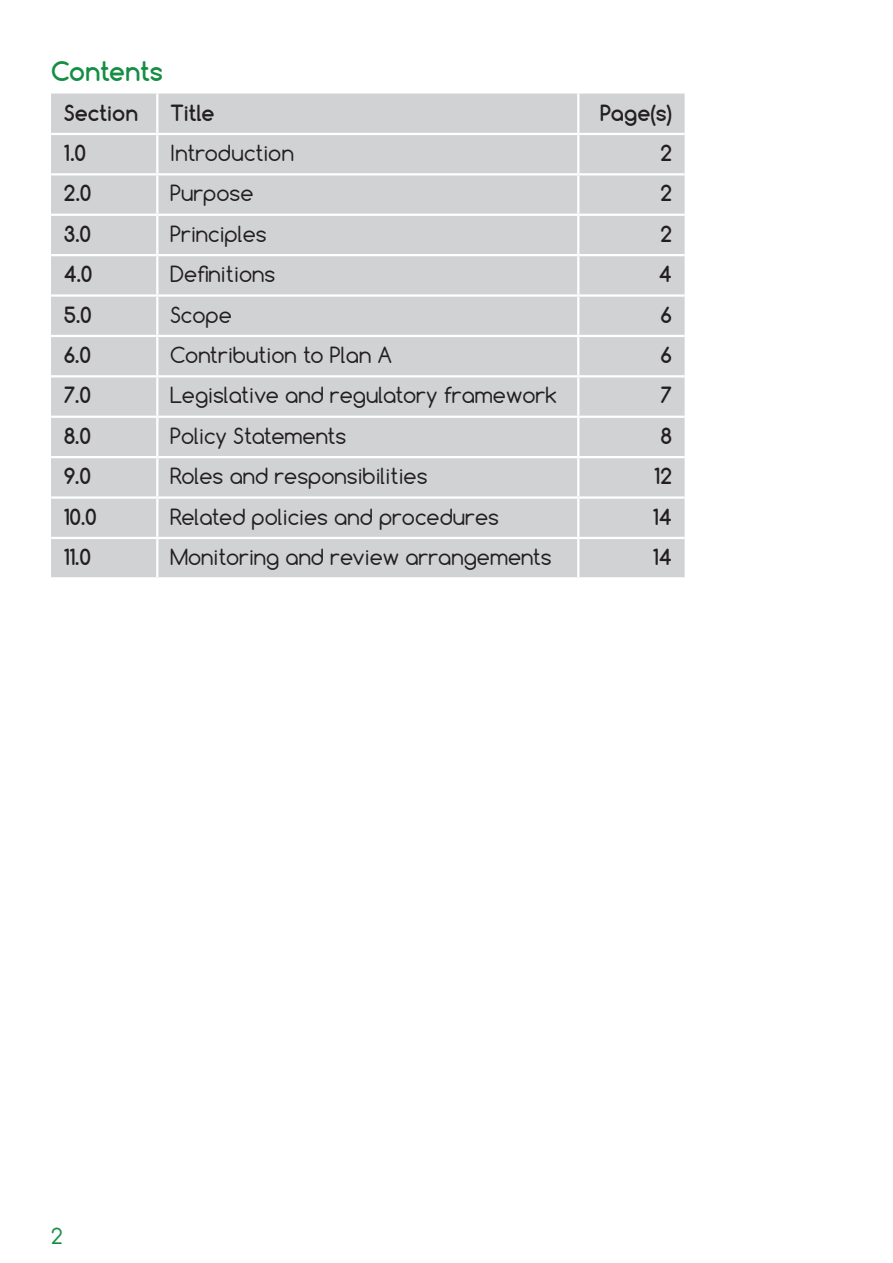
<style>
.page{position:relative;width:893px;height:1263px;background:#fff}
.page>*{position:absolute;margin:0;border:0;box-sizing:border-box;transform-origin:0 0}
.t1{font:700 25.5px "Comfortaa";letter-spacing:-.01em;color:#158e44}
.t2{font:21px "Comfortaa";color:#231f20}
.t3{font:700 21px "Comfortaa";color:#231f20}
.t4{font:21px "Comfortaa";color:#158e44}
</style>
<div class="page">
<div style="left:51px;top:94px;width:634px;height:483px;background:#d1d2d4"></div>
<hr style="left:156px;top:94px;width:2px;height:39px;background:#fff">
<hr style="left:577px;top:94px;width:2px;height:39px;background:#fff">
<hr style="left:51px;top:133px;width:106px;height:2px;background:#fff">
<hr style="left:157px;top:133px;width:421px;height:2px;background:#fff">
<hr style="left:156px;top:135px;width:2px;height:38px;background:#fff">
<hr style="left:578px;top:133px;width:107px;height:2px;background:#fff">
<hr style="left:577px;top:135px;width:2px;height:38px;background:#fff">
<hr style="left:51px;top:173px;width:106px;height:2px;background:#fff">
<hr style="left:157px;top:173px;width:421px;height:2px;background:#fff">
<hr style="left:156px;top:175px;width:2px;height:39px;background:#fff">
<hr style="left:578px;top:173px;width:107px;height:2px;background:#fff">
<hr style="left:577px;top:175px;width:2px;height:39px;background:#fff">
<hr style="left:51px;top:214px;width:106px;height:2px;background:#fff">
<hr style="left:157px;top:214px;width:421px;height:2px;background:#fff">
<hr style="left:156px;top:216px;width:2px;height:38px;background:#fff">
<hr style="left:578px;top:214px;width:107px;height:2px;background:#fff">
<hr style="left:577px;top:216px;width:2px;height:38px;background:#fff">
<hr style="left:51px;top:254px;width:106px;height:2px;background:#fff">
<hr style="left:157px;top:254px;width:421px;height:2px;background:#fff">
<hr style="left:156px;top:256px;width:2px;height:38px;background:#fff">
<hr style="left:578px;top:254px;width:107px;height:2px;background:#fff">
<hr style="left:577px;top:256px;width:2px;height:38px;background:#fff">
<hr style="left:51px;top:294px;width:106px;height:3px;background:#fff">
<hr style="left:157px;top:294px;width:421px;height:3px;background:#fff">
<hr style="left:156px;top:297px;width:2px;height:38px;background:#fff">
<hr style="left:578px;top:294px;width:107px;height:3px;background:#fff">
<hr style="left:577px;top:297px;width:2px;height:38px;background:#fff">
<hr style="left:51px;top:335px;width:106px;height:2px;background:#fff">
<hr style="left:157px;top:335px;width:421px;height:2px;background:#fff">
<hr style="left:156px;top:337px;width:2px;height:38px;background:#fff">
<hr style="left:578px;top:335px;width:107px;height:2px;background:#fff">
<hr style="left:577px;top:337px;width:2px;height:38px;background:#fff">
<hr style="left:51px;top:375px;width:106px;height:2px;background:#fff">
<hr style="left:157px;top:375px;width:421px;height:2px;background:#fff">
<hr style="left:156px;top:377px;width:2px;height:39px;background:#fff">
<hr style="left:578px;top:375px;width:107px;height:2px;background:#fff">
<hr style="left:577px;top:377px;width:2px;height:39px;background:#fff">
<hr style="left:51px;top:416px;width:106px;height:2px;background:#fff">
<hr style="left:157px;top:416px;width:421px;height:2px;background:#fff">
<hr style="left:156px;top:418px;width:2px;height:38px;background:#fff">
<hr style="left:578px;top:416px;width:107px;height:2px;background:#fff">
<hr style="left:577px;top:418px;width:2px;height:38px;background:#fff">
<hr style="left:51px;top:456px;width:106px;height:2px;background:#fff">
<hr style="left:157px;top:456px;width:421px;height:2px;background:#fff">
<hr style="left:156px;top:458px;width:2px;height:38px;background:#fff">
<hr style="left:578px;top:456px;width:107px;height:2px;background:#fff">
<hr style="left:577px;top:458px;width:2px;height:38px;background:#fff">
<hr style="left:51px;top:496px;width:106px;height:3px;background:#fff">
<hr style="left:157px;top:496px;width:421px;height:3px;background:#fff">
<hr style="left:156px;top:499px;width:2px;height:38px;background:#fff">
<hr style="left:578px;top:496px;width:107px;height:3px;background:#fff">
<hr style="left:577px;top:499px;width:2px;height:38px;background:#fff">
<hr style="left:51px;top:537px;width:106px;height:2px;background:#fff">
<hr style="left:157px;top:537px;width:421px;height:2px;background:#fff">
<hr style="left:156px;top:539px;width:2px;height:38px;background:#fff">
<hr style="left:578px;top:537px;width:107px;height:2px;background:#fff">
<hr style="left:577px;top:539px;width:2px;height:38px;background:#fff">
<p class="t1" style="left:51px;top:55px;width:114px">Contents</p>
<p class="t3" style="left:64px;top:99px;width:76px">Section</p>
<p class="t3" style="left:170px;top:99px;width:46px">Title</p>
<p class="t3" style="left:600px;top:99px;width:73px">Page(s)</p>
<p class="t3" style="left:64px;top:140px;width:24px">1.0</p>
<p class="t2" style="left:170px;top:140px;width:125px">Introduction</p>
<p class="t3" style="left:660px;top:140px;width:13px">2</p>
<p class="t3" style="left:64px;top:180px;width:29px">2.0</p>
<p class="t2" style="left:170px;top:180px;width:85px">Purpose</p>
<p class="t3" style="left:660px;top:180px;width:13px">2</p>
<p class="t3" style="left:64px;top:220px;width:29px">3.0</p>
<p class="t2" style="left:170px;top:220px;width:98px">Principles</p>
<p class="t3" style="left:660px;top:220px;width:13px">2</p>
<p class="t3" style="left:64px;top:261px;width:30px">4.0</p>
<p class="t2" style="left:170px;top:261px;width:107px">Definitions</p>
<p class="t3" style="left:659px;top:261px;width:15px">4</p>
<p class="t3" style="left:64px;top:301px;width:29px">5.0</p>
<p class="t2" style="left:170px;top:301px;width:63px">Scope</p>
<p class="t3" style="left:660px;top:301px;width:13px">6</p>
<p class="t3" style="left:64px;top:342px;width:29px">6.0</p>
<p class="t2" style="left:170px;top:342px;width:224px">Contribution to Plan A</p>
<p class="t3" style="left:660px;top:342px;width:13px">6</p>
<p class="t3" style="left:64px;top:382px;width:29px">7.0</p>
<p class="t2" style="left:170px;top:382px;width:388px">Legislative and regulatory framework</p>
<p class="t3" style="left:660px;top:382px;width:13px">7</p>
<p class="t3" style="left:64px;top:422px;width:29px">8.0</p>
<p class="t2" style="left:170px;top:422px;width:178px">Policy Statements</p>
<p class="t3" style="left:660px;top:422px;width:13px">8</p>
<p class="t3" style="left:64px;top:463px;width:29px">9.0</p>
<p class="t2" style="left:170px;top:463px;width:259px">Roles and responsibilities</p>
<p class="t3" style="left:654px;top:463px;width:19px">12</p>
<p class="t3" style="left:64px;top:503px;width:34px">10.0</p>
<p class="t2" style="left:170px;top:503px;width:330px">Related policies and procedures</p>
<p class="t3" style="left:653px;top:503px;width:20px">14</p>
<p class="t3" style="left:64px;top:544px;width:29px">11.0</p>
<p class="t2" style="left:170px;top:544px;width:383px">Monitoring and review arrangements</p>
<p class="t3" style="left:653px;top:544px;width:20px">14</p>
<p class="t4" style="left:51px;top:1222px;width:13px">2</p>
</div>
